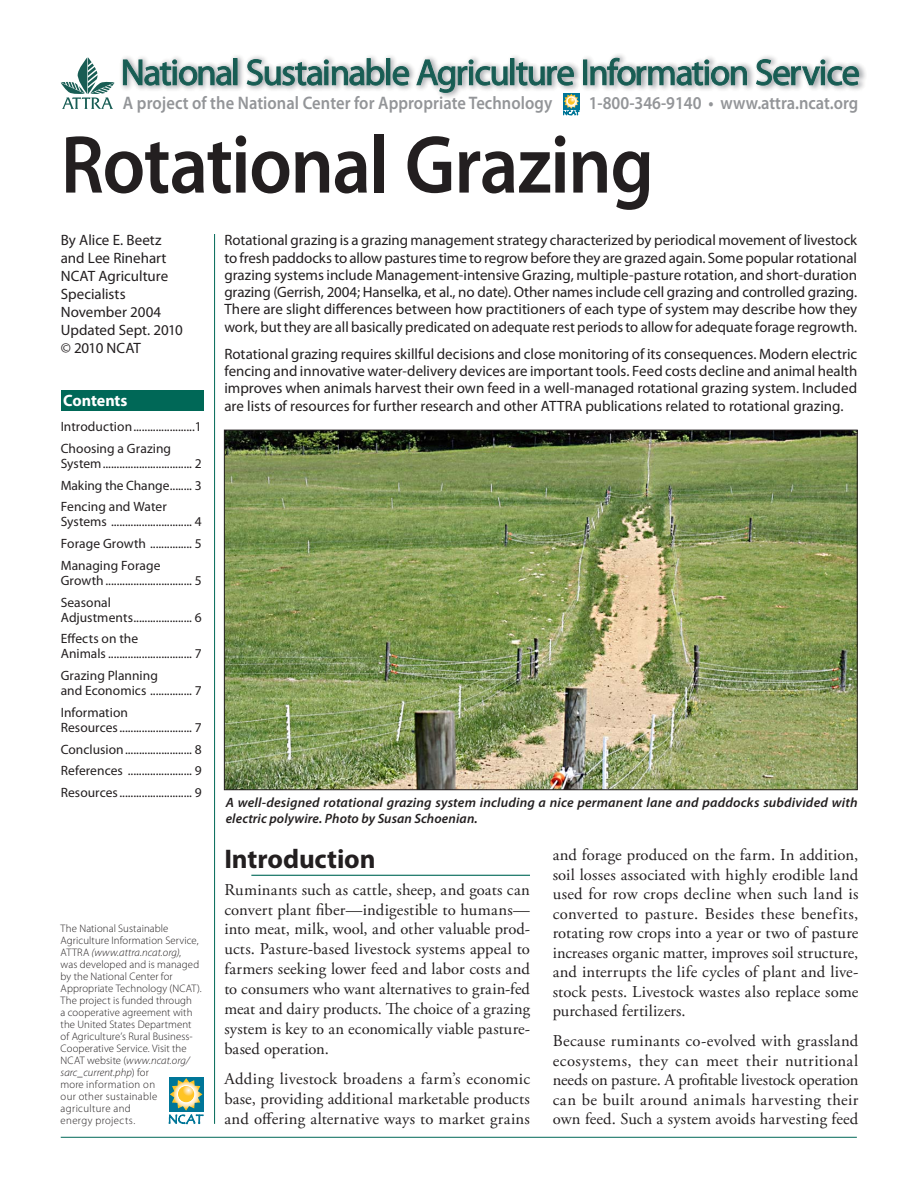
<style>
.page{position:relative;width:918px;height:1188px;background:#fff}
.page>*{position:absolute;margin:0;border:0;box-sizing:border-box;transform-origin:0 0}
.t1{font:600 82.8px "Myriad Pro";letter-spacing:-.02em;color:#231f20;scale:.92 1}
.t2{font:700 27px "Myriad Pro";letter-spacing:-.005em;color:#231f20}
.t3{font:600 18.15px "Myriad Pro";letter-spacing:.005em;color:#939598;scale:.91 1}
.t4{font:16.5px/19.5px "Adobe Garamond Pro";letter-spacing:.01em;color:#231f20;text-align:justify}
.t5{font:700 16.5px "Myriad Pro";letter-spacing:-.005em;color:#fff}
.t6{font:15px/17.2px "Myriad Pro";color:#231f20;text-align:justify}
.t7{font:13.5px/21.8px "Myriad Pro";letter-spacing:.005em;color:#231f20}
.t8{font:italic 600 13.5px/16.5px "Myriad Pro";letter-spacing:.01em;color:#231f20}
.t9{font:300 10.8px/12px "Myriad Pro";letter-spacing:.01em;color:#231f20}
.s1{font-style:italic}
</style>
<div class="page">
<hr style="left:214px;top:234px;width:1px;height:890px;background:#006857">
<hr style="left:61px;top:1137px;width:796px;height:1px;background:#006857">
<div style="left:169px;top:1077px;width:34px;height:35px;background:#007698"></div>
<svg style="left:169px;top:1078px;width:34px;height:46px"></svg>
<img style="left:121px;top:55px;width:745px;height:46px">
<svg style="left:123px;top:59px;width:108px;height:29px"></svg>
<div style="left:234px;top:58px;width:3px;height:27px;border:1px solid #185d54"></div>
<svg style="left:247px;top:58px;width:137px;height:30px"></svg>
<div style="left:386px;top:58px;width:4px;height:27px;border:1px solid #185d54"></div>
<svg style="left:393px;top:66px;width:16px;height:20px"></svg>
<svg style="left:416px;top:58px;width:92px;height:39px"></svg>
<div style="left:510px;top:58px;width:4px;height:27px;border:1px solid #185d54"></div>
<svg style="left:516px;top:62px;width:58px;height:24px"></svg>
<div style="left:583px;top:60px;width:4px;height:25px;border:1px solid #185d54"></div>
<svg style="left:590px;top:58px;width:157px;height:30px"></svg>
<svg style="left:756px;top:59px;width:103px;height:27px"></svg>
<svg style="left:61px;top:58px;width:53px;height:51px"></svg>
<div style="left:563px;top:93px;width:16px;height:17px;background:#007698"></div>
<svg style="left:563px;top:94px;width:16px;height:21px"></svg>
<div style="left:61px;top:390px;width:142px;height:21px;background:#006857"></div>
<hr style="left:251px;top:875px;width:279px;height:1px;background:#006857">
<img style="left:226px;top:432px;width:630px;height:356px">
<p class="t3" style="left:123px;top:96px;width:473px">A project of the National Center for Appropriate Technology</p>
<p class="t3" style="left:589px;top:96px;width:298px">1-800-346-9140 • www.attra.ncat.org</p>
<h1 class="t1" style="left:61px;top:134px;width:646px">Rotational Grazing</h1>
<p class="t6" style="left:224px;top:233px;width:634px">Rotational grazing is a grazing management strategy characterized by periodical movement of livestock to fresh paddocks to allow pastures time to regrow before they are grazed again. Some popular rotational grazing systems include Management-intensive Grazing, multiple-pasture rotation, and short-duration grazing (Gerrish, 2004; Hanselka, et al., no date). Other names include cell grazing and controlled grazing.<br>There are slight differences between how practitioners of each type of system may describe how they work, but they are all basically predicated on adequate rest periods to allow for adequate forage regrowth.</p>
<p class="t6" style="left:224px;top:347px;width:635px">Rotational grazing requires skillful decisions and close monitoring of its consequences. Modern electric fencing and innovative water-delivery devices are important tools. Feed costs decline and animal health improves when animals harvest their own feed in a well-managed rotational grazing system. Included are lists of resources for further research and other ATTRA publications related to rotational grazing.</p>
<p class="t7" style="left:61px;top:417px;width:143px">Introduction ......................1<br>Choosing a Grazing</p>
<p class="t7" style="left:61px;top:454px;width:143px;text-align:justify">System ................................ 2<br>Making the Change ........ 3<br>Fencing and Water</p>
<p class="t7" style="left:61px;top:512px;width:143px;text-align:justify">Systems ............................. 4<br>Forage Growth ............... 5<br>Managing Forage</p>
<p class="t7" style="left:61px;top:571px;width:142px">Growth ............................... 5<br>Seasonal</p>
<p class="t7" style="left:61px;top:608px;width:142px">Adjustments ..................... 6<br>Effects on the</p>
<p class="t7" style="left:61px;top:644px;width:143px">Animals .............................. 7<br>Grazing Planning</p>
<p class="t7" style="left:61px;top:681px;width:143px">and Economics ............... 7<br>Information</p>
<p class="t7" style="left:61px;top:718px;width:143px;text-align:justify">Resources .......................... 7<br>Conclusion ........................ 8<br>References ....................... 9<br>Resources .......................... 9</p>
<p class="t6" style="left:61px;top:233px;width:124px;line-height:18px;text-align:left">By Alice E. Beetz and Lee Rinehart<br>NCAT Agriculture<br>Specialists<br>November 2004<br>Updated Sept. 2010 © 2010 NCAT</p>
<p class="t5" style="left:63px;top:394px;width:66px">Contents</p>
<p class="t8" style="left:226px;top:796px;width:633px">A well-designed rotational grazing system including a nice permanent lane and paddocks subdivided with electric polywire. Photo by Susan Schoenian.</p>
<p class="t9" style="left:61px;top:923px;width:142px">The National Sustainable<br>Agriculture Information Service,<br>ATTRA <span class="s1">(www.attra.ncat.org)</span>,<br>was developed and is managed by the National Center for<br>Appropriate Technology (NCAT).<br>The project is funded through<br>a cooperative agreement with the United States Department of Agriculture’s Rural Business-<br>Cooperative Service. Visit the<br>NCAT website (<span class="s1">www.ncat.org/ sarc_current.php</span>) for<br>more information on<br>our other sustainable agriculture and<br>energy projects.</p>
<h2 class="t2" style="left:224px;top:849px;width:153px">Introduction</h2>
<p class="t4" style="left:224px;top:880px;width:307px;line-height:20px">Ruminants such as cattle, sheep, and goats can convert plant fiber—indigestible to humans— into meat, milk, wool, and other valuable prod&shy;ucts. Pasture-based livestock systems appeal to farmers seeking lower feed and labor costs and to consumers who want alternatives to grain-fed meat and dairy products. The choice of a grazing system is key to an economically viable pasture&shy;based operation.</p>
<p class="t4" style="left:224px;top:1070px;width:307px;line-height:20px">Adding livestock broadens a farm’s economic base, providing additional marketable products and offering alternative ways to market grains</p>
<p class="t4" style="left:553px;top:846px;width:307px">and forage produced on the farm. In addition, soil losses associated with highly erodible land used for row crops decline when such land is converted to pasture. Besides these benefits, rotating row crops into a year or two of pasture increases organic matter, improves soil structure, and interrupts the life cycles of plant and live&shy;stock pests. Livestock wastes also replace some purchased fertilizers.</p>
<p class="t4" style="left:553px;top:1032px;width:307px">Because ruminants co-evolved with grassland ecosystems, they can meet their nutritional needs on pasture. A profitable livestock operation can be built around animals harvesting their own feed. Such a system avoids harvesting feed</p>
</div>
